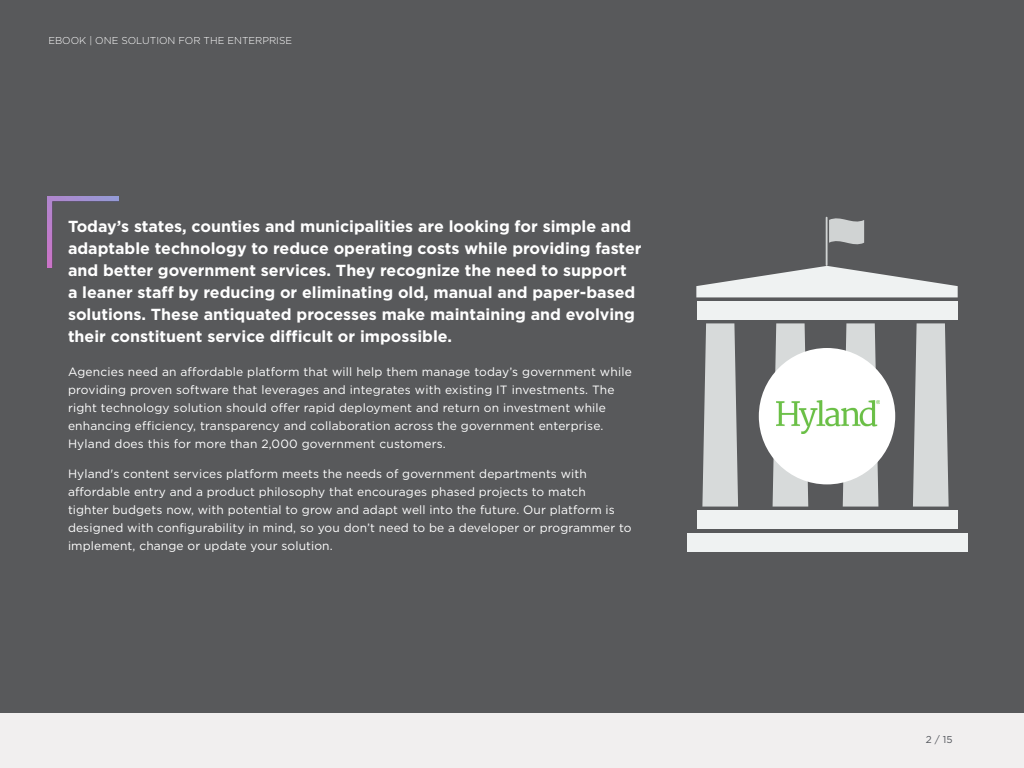
<style>
.page{position:relative;width:1024px;height:768px;background:#fff}
.page>*{position:absolute;margin:0;border:0;box-sizing:border-box;transform-origin:0 0}
.t1{font:700 16px/22px "Gotham HTF";color:#fff}
.t2{font:12px/18px "Gotham HTF";letter-spacing:.01em;color:#fff}
.t3{font:300 10px "Gotham HTF";color:#fff}
.t4{font:10px "Gotham HTF";color:#52555b}
</style>
<div class="page">
<div style="left:0;top:713px;width:1024px;height:55px;background:#f1efef"></div>
<div style="left:0;top:0;width:1024px;height:712px;background:#58595b"></div>
<svg style="left:696px;top:266px;width:262px;height:31px"></svg>
<div style="left:697px;top:301px;width:260px;height:19px;background:#eff2f2"></div>
<div style="left:697px;top:510px;width:260px;height:19px;background:#eff2f2"></div>
<div style="left:687px;top:533px;width:280px;height:19px;background:#eff2f2"></div>
<svg style="left:702px;top:323px;width:36px;height:184px;background:#c8cbcb"></svg>
<svg style="left:913px;top:323px;width:36px;height:184px;background:#c8cbcb"></svg>
<svg style="left:843px;top:323px;width:35px;height:184px;background:#cacccc"></svg>
<svg style="left:773px;top:323px;width:35px;height:184px;background:#cacccd"></svg>
<svg style="left:829px;top:218px;width:35px;height:27px"></svg>
<hr style="left:826px;top:217px;width:2px;height:49px;background:#eff2f2">
<img style="left:47px;top:196px;width:72px;height:72px">
<div style="left:759px;top:348px;width:136px;height:136px;background:#fff;border-radius:50%"></div>
<img style="left:777px;top:400px;width:103px;height:34px">
<p class="t3" style="left:48px;top:35px;width:245px">EBOOK | ONE SOLUTION FOR THE ENTERPRISE</p>
<p class="t1" style="left:68px;top:215px;width:575px">Today’s states, counties and municipalities are looking for simple and adaptable technology to reduce operating costs while providing faster and better government services. They recognize the need to support<br>a leaner staff by reducing or eliminating old, manual and paper-based solutions. These antiquated processes make maintaining and evolving their constituent service difficult or impossible.</p>
<p class="t2" style="left:68px;top:362px;width:565px">Agencies need an affordable platform that will help them manage today’s government while providing proven software that leverages and integrates with existing IT investments. The right technology solution should offer rapid deployment and return on investment while enhancing efficiency, transparency and collaboration across the government enterprise.<br>Hyland does this for more than 2,000 government customers.</p>
<p class="t2" style="left:68px;top:464px;width:565px">Hyland's content services platform meets the needs of government departments with affordable entry and a product philosophy that encourages phased projects to match<br>tighter budgets now, with potential to grow and adapt well into the future. Our platform is designed with configurability in mind, so you don’t need to be a developer or programmer to implement, change or update your solution.</p>
<p class="t4" style="left:926px;top:734px;width:28px">2 / 15</p>
</div>
